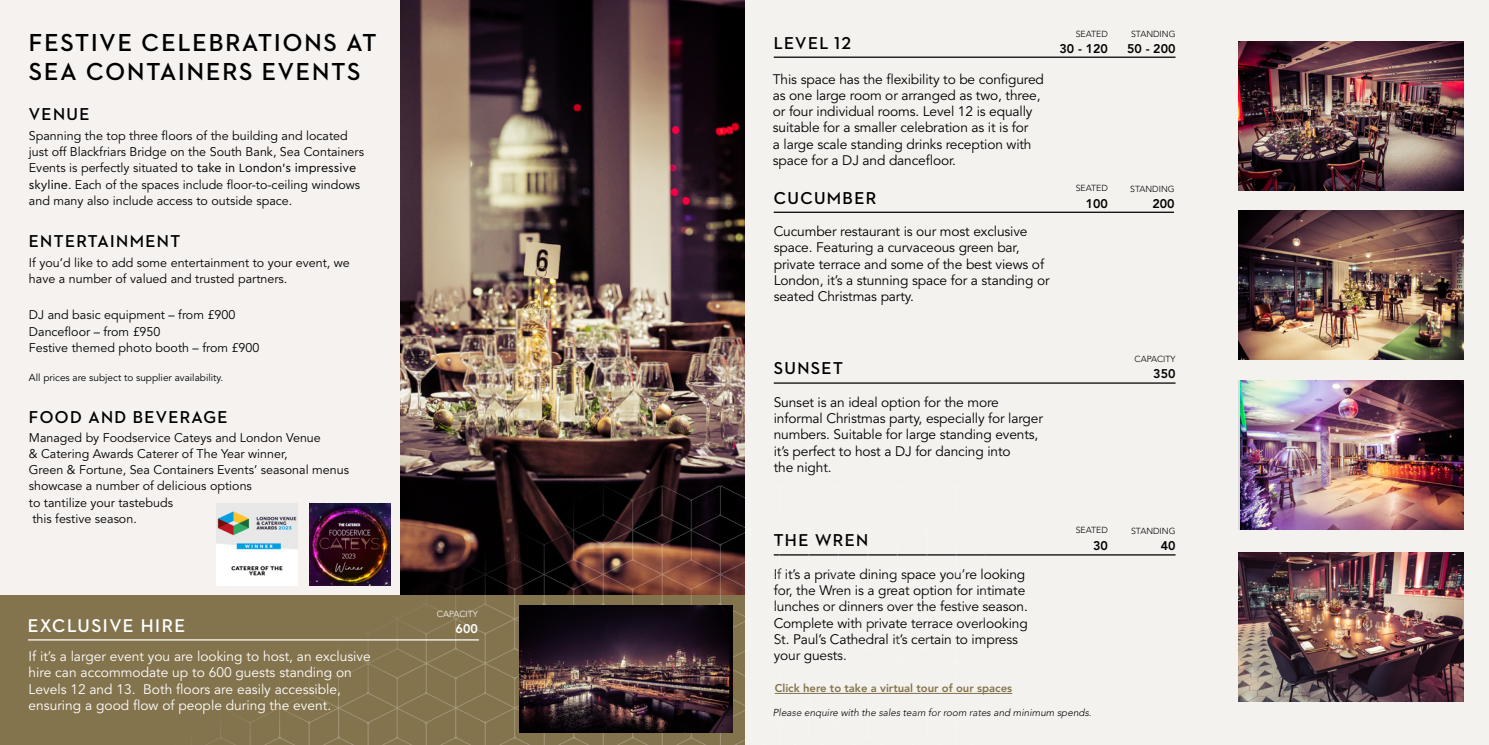
<style>
.page{position:relative;width:1489px;height:745px;background:#fff}
.page>*{position:absolute;margin:0;border:0;box-sizing:border-box;transform-origin:0 0}
.t1{font:700 25px/28.8px "Neutraface 2 Display";letter-spacing:.08em;color:#000}
.t2{font:700 18.75px "Neutraface 2 Display";letter-spacing:.08em;color:#fff}
.t3{font:700 17.5px "Neutraface 2 Display";letter-spacing:.08em;color:#000}
.t4{font:13.75px/16.2px "Avenir LT Std";letter-spacing:-.01em;color:#000}
.t5{font:13.75px/16.2px "Avenir LT Std";color:#fff}
.t6{font:12.5px/16.2px "Avenir LT Std";color:#000}
.t7{font:12.5px "Cera Pro";color:#000}
.t8{font:800 12.5px "Avenir LT Std";color:#000}
.t9{font:800 12.5px "Avenir LT Std";color:#fff}
.t10{font:800 11.25px "Avenir LT Std";color:#84744d}
.t11{font:italic 300 10px "Avenir LT Std";color:#000}
.t12{font:10px "Avenir LT Std";color:#000}
.t13{font:300 8.75px "Avenir LT Std";color:#000}
.t14{font:300 8.75px "Avenir LT Std";color:#fff}
.s1{font-family:"Avenir LT Std"}
.s2{font-family:"Cera Pro"}
</style>
<div class="page">
<div style="left:563px;top:0;width:925px;height:744px;background:#f4f2ef"></div>
<div style="left:0;top:0;width:401px;height:594px;background:#f5f2f0"></div>
<hr style="left:773px;top:57px;width:402px;height:1px;background:#000">
<hr style="left:773px;top:211px;width:400px;height:2px;background:#000">
<hr style="left:773px;top:554px;width:402px;height:1px;background:#000">
<img style="left:401px;top:0;width:343px;height:485px">
<img style="left:1238px;top:41px;width:225px;height:149px">
<img style="left:1238px;top:210px;width:225px;height:149px">
<img style="left:1239px;top:380px;width:224px;height:149px">
<div style="left:0;top:594px;width:744px;height:150px;background:#84744d"></div>
<hr style="left:28px;top:639px;width:451px;height:1px;background:#fff">
<img style="left:1238px;top:552px;width:225px;height:149px">
<hr style="left:773px;top:382px;width:402px;height:1px;background:#000">
<svg style="left:691px;top:485px;width:294px;height:259px"></svg>
<svg style="left:397px;top:485px;width:294px;height:259px"></svg>
<svg style="left:103px;top:585px;width:294px;height:159px"></svg>
<img style="left:519px;top:605px;width:214px;height:127px">
<img style="left:309px;top:503px;width:82px;height:82px">
<img style="left:216px;top:503px;width:82px;height:82px">
<hr style="left:774px;top:692px;width:238px;height:1px;background:#84744d">
<h1 class="t1" style="left:29px;top:28px;width:349px">FESTIVE CELEBRATIONS AT<br>SEA CONTAINERS EVENTS</h1>
<p class="t3" style="left:29px;top:104px;width:62px">VENUE</p>
<p class="t6" style="left:29px;top:128px;width:336px">Spanning the top three floors of the building and located just off Blackfriars Bridge on the South Bank, Sea Containers</p>
<p class="t7" style="left:29px;top:160px;width:329px"><span class="s1">Events is perfectly situated</span> to take in London’s impressive</p>
<p class="t6" style="left:29px;top:176px;width:333px"><span class="s2">skyline</span>. Each of the spaces include floor-to-ceiling windows and many also include access to outside space.</p>
<p class="t3" style="left:29px;top:231px;width:153px">ENTERTAINMENT</p>
<p class="t6" style="left:29px;top:255px;width:322px">If you’d like to add some entertainment to your event, we have a number of valued and trusted partners.</p>
<p class="t6" style="left:29px;top:307px;width:232px">DJ and basic equipment – from £900<br>Dancefloor – from £950<br>Festive themed photo booth – from £900</p>
<p class="t12" style="left:29px;top:371px;width:196px">All prices are subject to supplier availability.</p>
<p class="t3" style="left:29px;top:406px;width:200px">FOOD AND BEVERAGE</p>
<p class="t6" style="left:29px;top:429px;width:321px">Managed by Foodservice Cateys and London Venue<br>&amp; Catering Awards Caterer of The Year winner,<br>Green &amp; Fortune, Sea Containers Events’ seasonal menus showcase a number of delicious options<br>to tantilize your tastebuds<br>this festive season.</p>
<p class="t14" style="left:437px;top:608px;width:43px">CAPACITY</p>
<h2 class="t2" style="left:28px;top:614px;width:159px">EXCLUSIVE HIRE</h2>
<p class="t9" style="left:455px;top:620px;width:24px">600</p>
<p class="t5" style="left:29px;top:648px;width:344px">If it’s a larger event you are looking to host, an exclusive hire can accommodate up to 600 guests standing on Levels 12 and 13. Both floors are easily accessible, ensuring a good flow of people during the event.</p>
<p class="t3" style="left:773px;top:33px;width:79px">LEVEL 12</p>
<p class="t4" style="left:772px;top:71px;width:272px">This space has the flexibility to be configured as one large room or arranged as two, three, or four individual rooms. Level 12 is equally suitable for a smaller celebration as it is for<br>a large scale standing drinks reception with space for a DJ and dancefloor.</p>
<p class="t3" style="left:773px;top:188px;width:104px">CUCUMBER</p>
<p class="t4" style="left:773px;top:223px;width:277px">Cucumber restaurant is our most exclusive space. Featuring a curvaceous green bar, private terrace and some of the best views of London, it’s a stunning space for a standing or seated Christmas party.</p>
<p class="t13" style="left:1075px;top:29px;width:34px">SEATED</p>
<p class="t8" style="left:1059px;top:42px;width:50px">30 - 120</p>
<p class="t13" style="left:1075px;top:183px;width:34px">SEATED</p>
<p class="t8" style="left:1085px;top:196px;width:24px">100</p>
<p class="t3" style="left:773px;top:358px;width:71px">SUNSET</p>
<p class="t4" style="left:773px;top:394px;width:271px">Sunset is an ideal option for the more informal Christmas party, especially for larger numbers. Suitable for large standing events, it’s perfect to host a DJ for dancing into<br>the night.</p>
<p class="t13" style="left:1130px;top:29px;width:46px">STANDING</p>
<p class="t8" style="left:1127px;top:41px;width:50px">50 - 200</p>
<p class="t13" style="left:1130px;top:183px;width:46px">STANDING</p>
<p class="t8" style="left:1152px;top:196px;width:24px">200</p>
<p class="t13" style="left:1134px;top:353px;width:43px">CAPACITY</p>
<p class="t8" style="left:1153px;top:366px;width:24px">350</p>
<p class="t3" style="left:773px;top:530px;width:96px">THE WREN</p>
<p class="t4" style="left:773px;top:566px;width:255px">If it’s a private dining space you’re looking for, the Wren is a great option for intimate lunches or dinners over the festive season.<br>Complete with private terrace overlooking St. Paul’s Cathedral it’s certain to impress your guests.</p>
<p class="t10" style="left:774px;top:681px;width:239px">Click here to take a virtual tour of our spaces</p>
<p class="t13" style="left:1075px;top:524px;width:34px">SEATED</p>
<p class="t8" style="left:1092px;top:537px;width:16px">30</p>
<p class="t11" style="left:772px;top:705px;width:320px">Please enquire with the sales team for room rates and minimum spends.</p>
<p class="t13" style="left:1130px;top:525px;width:46px">STANDING</p>
<p class="t8" style="left:1160px;top:538px;width:16px">40</p>
</div>
